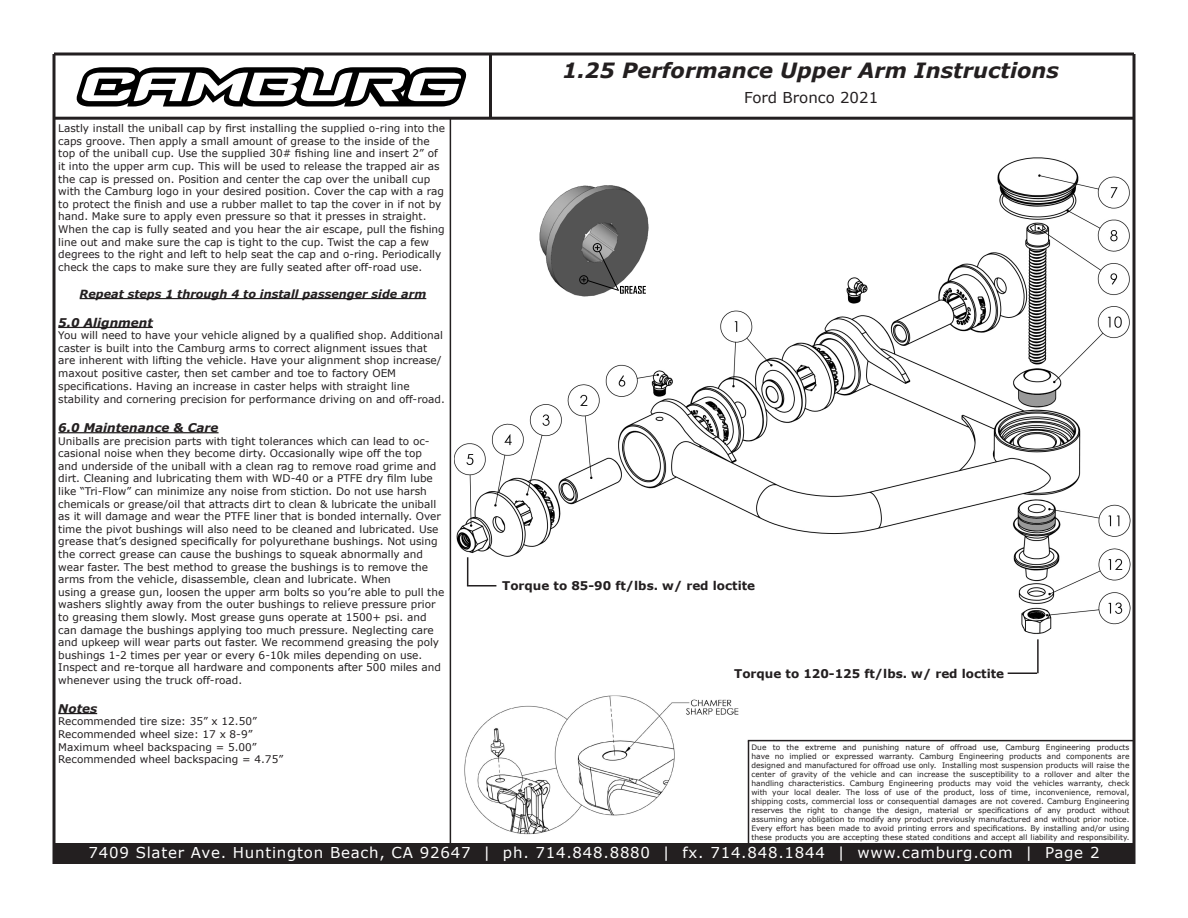
<style>
.page{position:relative;width:1188px;height:918px;background:#fff}
.page>*{position:absolute;margin:0;border:0;box-sizing:border-box;transform-origin:0 0}
.t1{font:italic 700 21px "Verdana";color:#231f20}
.t2{font:15px "Verdana";letter-spacing:.05em;color:#fff}
.t3{font:15px "Verdana";color:#231f20}
.t4{font:700 12px "Verdana";color:#231f20}
.t5{font:italic 700 12px "Verdana";color:#231f20}
.t6{font:italic 700 11.25px "Verdana";color:#231f20}
.t7{font:10.5px/12.6px "Verdana";color:#231f20}
.t8{font:7.5px/9px "Verdana";color:#231f20;text-align:justify}
</style>
<div class="page">
<div style="left:54px;top:844px;width:1080px;height:20px;background:#231f20"></div>
<svg style="left:76px;top:67px;width:391px;height:39px"></svg>
<hr style="left:54px;top:117px;width:1080px;height:3px;background:#231f20">
<hr style="left:489px;top:54px;width:3px;height:64px;background:#231f20">
<svg style="left:52px;top:54px;width:4px;height:810px;background:#585556"></svg>
<svg style="left:54px;top:52px;width:1080px;height:4px;background:#595657"></svg>
<svg style="left:1132px;top:54px;width:4px;height:810px;background:#585556"></svg>
<hr style="left:748px;top:741px;width:1px;height:103px;background:#231f20">
<hr style="left:748px;top:740px;width:386px;height:1px;background:#231f20">
<hr style="left:80px;top:298px;width:346px;height:1px;background:#231f20">
<hr style="left:58px;top:327px;width:95px;height:1px;background:#231f20">
<hr style="left:58px;top:432px;width:161px;height:1px;background:#231f20">
<hr style="left:58px;top:713px;width:39px;height:1px;background:#231f20">
<hr style="left:450px;top:118px;width:1px;height:726px;background:#231f20">
<img style="left:454px;top:157px;width:677px;height:477px">
<img style="left:535px;top:181px;width:118px;height:126px">
<div style="left:593px;top:243px;width:9px;height:9px;border:1px solid #000;border-radius:50%"></div>
<div style="left:579px;top:275px;width:9px;height:9px;border:1px solid #000;border-radius:50%"></div>
<svg style="left:581px;top:245px;width:65px;height:49px"></svg>
<img style="left:464px;top:695px;width:275px;height:140px">
<hr style="left:1037px;top:639px;width:2px;height:34px;background:#231f20">
<hr style="left:1008px;top:672px;width:29px;height:2px;background:#231f20">
<svg style="left:467px;top:557px;width:1px;height:28px"></svg>
<hr style="left:467px;top:585px;width:29px;height:2px;background:#231f20">
<p class="t7" style="left:58px;top:122px;width:388px">Lastly install the uniball cap by first installing the supplied o-ring into the caps groove. Then apply a small amount of grease to the inside of the top of the uniball cup. Use the supplied 30# fishing line and insert 2” of it into the upper arm cup. This will be used to release the trapped air as the cap is pressed on. Position and center the cap over the uniball cup with the Camburg logo in your desired position. Cover the cap with a rag to protect the finish and use a rubber mallet to tap the cover in if not by hand. Make sure to apply even pressure so that it presses in straight.<br>When the cap is fully seated and you hear the air escape, pull the fishing line out and make sure the cap is tight to the cup. Twist the cap a few degrees to the right and left to help seat the cap and o-ring. Periodically check the caps to make sure they are fully seated after off-road use.</p>
<p class="t6" style="left:80px;top:287px;width:348px">Repeat steps 1 through 4 to install passenger side arm</p>
<p class="t5" style="left:58px;top:315px;width:96px">5.0 Alignment</p>
<p class="t7" style="left:58px;top:329px;width:388px">You will need to have your vehicle aligned by a qualified shop. Additional caster is built into the Camburg arms to correct alignment issues that are inherent with lifting the vehicle. Have your alignment shop increase/ maxout positive caster, then set camber and toe to factory OEM specifications. Having an increase in caster helps with straight line stability and cornering precision for performance driving on and off-road.</p>
<p class="t5" style="left:58px;top:420px;width:162px">6.0 Maintenance &amp; Care</p>
<p class="t7" style="left:58px;top:434px;width:388px">Uniballs are precision parts with tight tolerances which can lead to oc&shy;casional noise when they become dirty. Occasionally wipe off the top<br>and underside of the uniball with a clean rag to remove road grime and dirt. Cleaning and lubricating them with WD-40 or a PTFE dry film lube like “Tri-Flow” can minimize any noise from stiction. Do not use harsh chemicals or grease/oil that attracts dirt to clean &amp; lubricate the uniball as it will damage and wear the PTFE liner that is bonded internally. Over time the pivot bushings will also need to be cleaned and lubricated. Use grease that’s designed specifically for polyurethane bushings. Not using the correct grease can cause the bushings to squeak abnormally and wear faster. The best method to grease the bushings is to remove the arms from the vehicle, disassemble, clean and lubricate. When<br>using a grease gun, loosen the upper arm bolts so you’re able to pull the washers slightly away from the outer bushings to relieve pressure prior to greasing them slowly. Most grease guns operate at 1500+ psi. and can damage the bushings applying too much pressure. Neglecting care and upkeep will wear parts out faster. We recommend greasing the poly bushings 1-2 times per year or every 6-10k miles depending on use.<br>Inspect and re-torque all hardware and components after 500 miles and whenever using the truck off-road.</p>
<p class="t5" style="left:58px;top:701px;width:40px">Notes</p>
<p class="t7" style="left:58px;top:715px;width:226px">Recommended tire size: 35” x 12.50” Recommended wheel size: 17 x 8-9” Maximum wheel backspacing = 5.00” Recommended wheel backspacing = 4.75”</p>
<h1 class="t1" style="left:562px;top:56px;width:498px">1.25 Performance Upper Arm Instructions</h1>
<h2 class="t3" style="left:744px;top:88px;width:136px">Ford Bronco 2021</h2>
<p class="t4" style="left:502px;top:578px;width:255px">Torque to 85-90 ft/lbs. w/ red loctite</p>
<p class="t4" style="left:734px;top:666px;width:272px">Torque to 120-125 ft/lbs. w/ red loctite</p>
<p class="t8" style="left:752px;top:742px;width:380px">Due to the extreme and punishing nature of offroad use, Camburg Engineering products have no implied or expressed warranty. Camburg Engineering products and components are designed and manufactured for offroad use only. Installing most suspension products will raise the center of gravity of the vehicle and can increase the susceptibility to a rollover and alter the handling characteristics. Camburg Engineering products may void the vehicles warranty, check with your local dealer. The loss of use of the product, loss of time, inconvenience, removal, shipping costs, commercial loss or consequential damages are not covered. Camburg Engineering reserves the right to change the design, material or specifications of any product without assuming any obligation to modify any product previously manufactured and without prior notice.<br>Every effort has been made to avoid printing errors and specifications. By installing and/or using these products you are accepting these stated conditions and accept all liability and responsibility.</p>
<h2 class="t2" style="left:89px;top:843px;width:1013px">7409 Slater Ave. Huntington Beach, CA 92647 | ph. 714.848.8880 | fx. 714.848.1844 | www.camburg.com | Page 2</h2>
</div>
